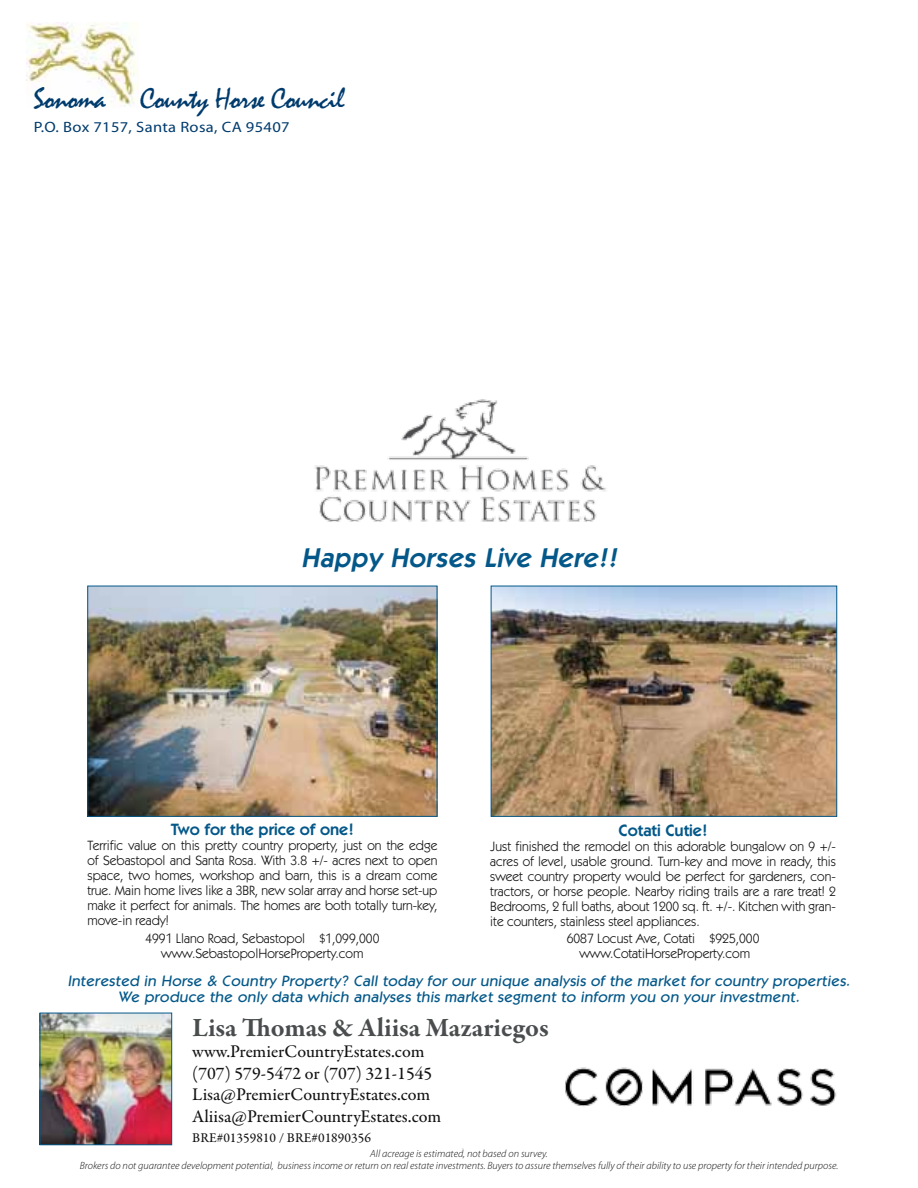
<style>
.page{position:relative;width:918px;height:1188px;background:#fff}
.page>*{position:absolute;margin:0;border:0;box-sizing:border-box;transform-origin:0 0}
.t1{font:30px "Mistral";letter-spacing:-.02em;color:#003b6d}
.t2{font:700 27px "Garamond Premr Pro";letter-spacing:-.005em;color:#4a4d4e}
.t3{font:italic 600 27px "Itc Kabel";color:#045889}
.t4{font:500 18px/21.6px "Garamond Premr Pro";color:#121212}
.t5{font:600 16.5px "Itc Kabel";color:#045889}
.t6{font:500 15px/16.5px "Itc Kabel";letter-spacing:.015em;color:#045889;text-align:center;scale:1.04 1}
.t7{font:15px "Myriad Pro";letter-spacing:.02em;color:#003b6d;scale:1.1 1}
.t8{font:13.5px/15px "Itc Kabel";color:#121212;text-align:justify}
.t9{font:500 13.5px "Garamond Premr Pro";color:#121212}
.t10{font:italic 300 10.5px/12px "Myriad Pro";color:#121212;text-align:center}
</style>
<div class="page">
<img style="left:26px;top:22px;width:112px;height:84px">
<img style="left:42px;top:1015px;width:128px;height:128px">
<div style="left:40px;top:1013px;width:132px;height:132px;border:1px solid #045889"></div>
<img style="left:565px;top:1067px;width:272px;height:40px">
<img style="left:245px;top:399px;width:426px;height:196px">
<img style="left:493px;top:588px;width:342px;height:227px">
<div style="left:491px;top:586px;width:346px;height:231px;border:1px solid #045889"></div>
<img style="left:90px;top:588px;width:345px;height:227px">
<div style="left:88px;top:586px;width:349px;height:231px;border:1px solid #045889"></div>
<h1 class="t1" style="left:34px;top:82px;width:312px">Sonoma County Horse Council</h1>
<p class="t7" style="left:34px;top:118px;width:234px">P.O. Box 7157, Santa Rosa, CA 95407</p>
<h2 class="t3" style="left:301px;top:542px;width:322px">Happy Horses Live Here!!</h2>
<p class="t5" style="left:171px;top:819px;width:185px">Two for the price of one!</p>
<p class="t8" style="left:87px;top:837px;width:351px">Terrific value on this pretty country property, just on the edge of Sebastopol and Santa Rosa. With 3.8 +/- acres next to open space, two homes, workshop and barn, this is a dream come true. Main home lives like a 3BR, new solar array and horse set-up make it perfect for animals. The homes are both totally turn-key, move-in ready!</p>
<p class="t8" style="left:145px;top:931px;width:235px;text-align:center">4991 Llano Road, Sebastopol $1,099,000 www.SebastopolHorseProperty.com</p>
<p class="t5" style="left:619px;top:821px;width:90px">Cotati Cutie!</p>
<p class="t8" style="left:490px;top:839px;width:347px">Just finished the remodel on this adorable bungalow on 9 +/- acres of level, usable ground. Turn-key and move in ready, this sweet country property would be perfect for gardeners, con&shy;tractors, or horse people. Nearby riding trails are a rare treat! 2<br>Bedrooms, 2 full baths, about 1200 sq. ft. +/-. Kitchen with gran&shy;ite counters, stainless steel appliances.</p>
<p class="t8" style="left:567px;top:931px;width:194px;text-align:center">6087 Locust Ave, Cotati $925,000 www.CotatiHorseProperty.com</p>
<p class="t6" style="left:68px;top:972px;width:756px">Interested in Horse &amp; Country Property? Call today for our unique analysis of the market for country properties.<br>We produce the only data which analyses this market segment to inform you on your investment.</p>
<h2 class="t2" style="left:192px;top:1011px;width:358px">Lisa Thomas &amp; Aliisa Mazariegos</h2>
<h3 class="t4" style="left:192px;top:1041px;width:251px">www.PremierCountryEstates.com (707) 579-5472 or (707) 321-1545<br>Lisa@PremierCountryEstates.com Aliisa@PremierCountryEstates.com</h3>
<p class="t9" style="left:192px;top:1129px;width:180px">BRE#01359810 / BRE#01890356</p>
<p class="t10" style="left:80px;top:1147px;width:760px">All acreage is estimated, not based on survey.<br>Brokers do not guarantee development potential, business income or return on real estate investments. Buyers to assure themselves fully of their ability to use property for their intended purpose.</p>
</div>
